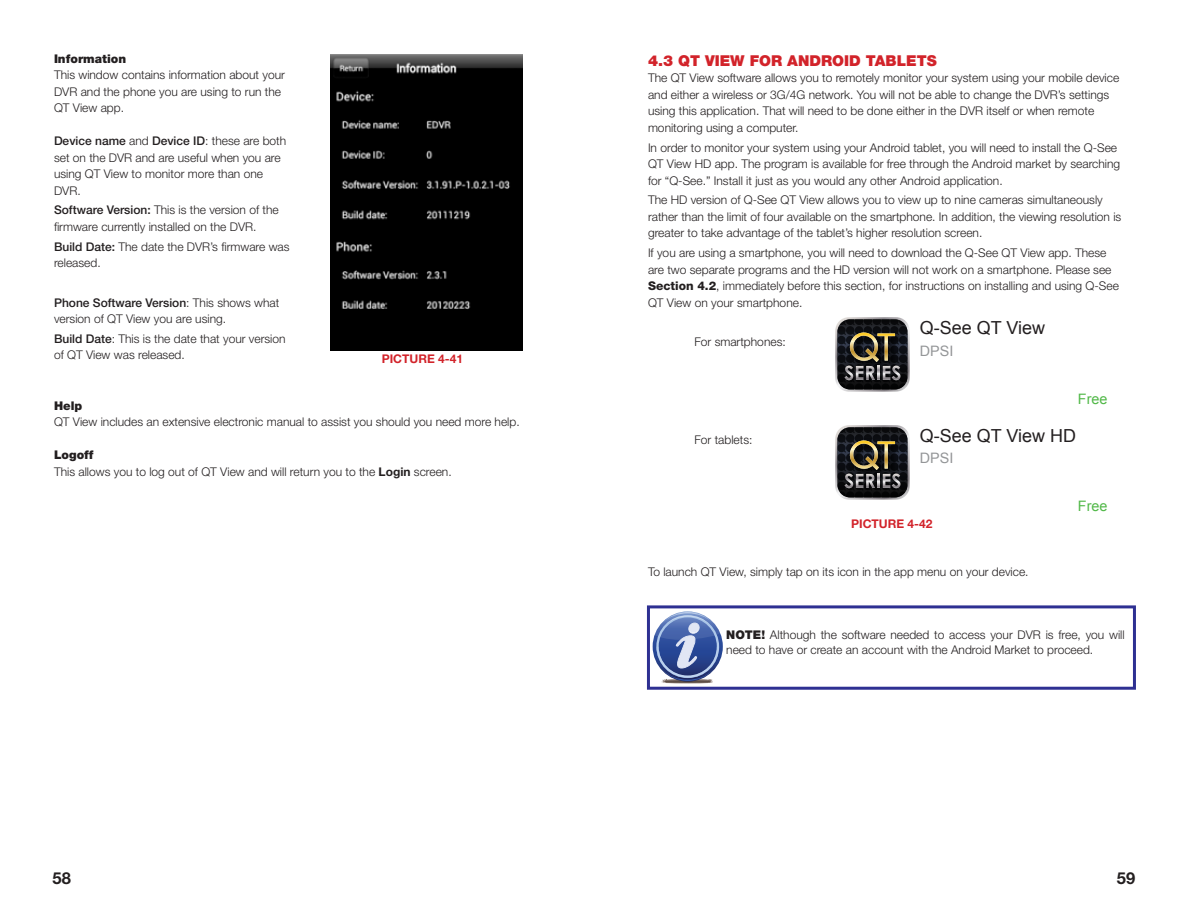
<style>
.page{position:relative;width:1188px;height:918px;background:#fff}
.page>*{position:absolute;margin:0;border:0;box-sizing:border-box;transform-origin:0 0}
.t1{font:18px "Arial";color:#231f20}
.t2{font:700 16.5px "Helvetica Neue LT Pro";color:#231f20}
.Topic{font:900 15px "Helvetica Neue LT Pro";color:#d2232a}
.t3{font:14.4px "Arial";color:#949698}
.t4{font:14.4px "Arial";color:#51b848}
.body_text{font:300 12px/16.5px "Helvetica Neue LT Pro";color:#231f20}
.t5{font:700 12px "Helvetica Neue LT Pro";color:#d2232a}
.body_text-2{font:900 12px "Helvetica Neue LT Pro";color:#231f20}
.s1{font-weight:500}
.s2{font-weight:700}
.s3{font-weight:800}
.s4{font-weight:900}
</style>
<div class="page">
<img style="left:330px;top:54px;width:193px;height:297px">
<svg style="left:835px;top:317px;width:75px;height:75px;background:#494743"></svg>
<svg style="left:835px;top:425px;width:75px;height:75px;background:#494743"></svg>
<svg style="left:655px;top:611px;width:65px;height:73px"></svg>
<div style="left:647px;top:605px;width:489px;height:85px;border:3px solid #2e3092"></div>
<p class="body_text-2" style="left:54px;top:51px;width:74px">Information</p>
<p class="body_text" style="left:54px;top:66px;width:232px">This window contains information about your<br>DVR and the phone you are using to run the<br>QT View app.</p>
<p class="body_text" style="left:54px;top:132px;width:234px"><span class="s1">Device name</span> and <span class="s1">Device ID</span>: these are both set on the DVR and are useful when you are using QT View to monitor more than one<br>DVR.</p>
<p class="body_text" style="left:54px;top:202px;width:226px"><span class="s1">Software Version:</span> This is the version of the firmware currently installed on the DVR.</p>
<p class="body_text" style="left:54px;top:238px;width:237px"><span class="s1">Build Date:</span> The date the DVR’s firmware was released.</p>
<p class="body_text" style="left:54px;top:294px;width:227px"><span class="s1">Phone Software Version</span>: This shows what version of QT View you are using.</p>
<p class="body_text" style="left:54px;top:330px;width:233px"><span class="s1">Build Date</span>: This is the date that your version of QT View was released.</p>
<p class="t5" style="left:382px;top:351px;width:83px">PICTURE 4-41</p>
<p class="body_text-2" style="left:54px;top:398px;width:30px">Help</p>
<p class="body_text" style="left:54px;top:414px;width:467px">QT View includes an extensive electronic manual to assist you should you need more help.</p>
<p class="body_text-2" style="left:54px;top:448px;width:41px">Logoff</p>
<p class="body_text" style="left:54px;top:463px;width:399px">This allows you to log out of QT View and will return you to the <span class="s2">Login</span> screen.</p>
<p class="Topic" style="left:648px;top:52px;width:290px">4.3 QT VIEW FOR ANDROID TABLETS</p>
<p class="body_text" style="left:648px;top:70px;width:473px">The QT View software allows you to remotely monitor your system using your mobile device and either a wireless or 3G/4G network. You will not be able to change the DVR’s settings using this application. That will need to be done either in the DVR itself or when remote monitoring using a computer.</p>
<p class="body_text" style="left:648px;top:139px;width:474px">In order to monitor your system using your Android tablet, you will need to install the Q-See<br>QT View HD app. The program is available for free through the Android market by searching for “Q-See.” Install it just as you would any other Android application.</p>
<p class="body_text" style="left:648px;top:192px;width:475px">The HD version of Q-See QT View allows you to view up to nine cameras simultaneously rather than the limit of four available on the smartphone. In addition, the viewing resolution is greater to take advantage of the tablet’s higher resolution screen.</p>
<p class="body_text" style="left:648px;top:244px;width:472px">If you are using a smartphone, you will need to download the Q-See QT View app. These are two separate programs and the HD version will not work on a smartphone. Please see <span class="s3">Section 4.2</span>, immediately before this section, for instructions on installing and using Q-See QT View on your smartphone.</p>
<p class="body_text" style="left:694px;top:333px;width:93px">For smartphones:</p>
<p class="body_text" style="left:694px;top:432px;width:60px">For tablets:</p>
<p class="t1" style="left:920px;top:316px;width:127px">Q-See QT View</p>
<p class="t3" style="left:920px;top:341px;width:35px">DPSI</p>
<p class="t4" style="left:1078px;top:389px;width:31px">Free</p>
<p class="t1" style="left:920px;top:423px;width:158px">Q-See QT View HD</p>
<p class="t3" style="left:920px;top:449px;width:35px">DPSI</p>
<p class="t5" style="left:851px;top:516px;width:83px">PICTURE 4-42</p>
<p class="t4" style="left:1078px;top:496px;width:31px">Free</p>
<p class="body_text" style="left:648px;top:563px;width:382px">To launch QT View, simply tap on its icon in the app menu on your device.</p>
<p class="body_text" style="left:726px;top:628px;width:400px;line-height:14.4px"><span class="s4">NOTE!</span> Although the software needed to access your DVR is free, you will need to have or create an account with the Android Market to proceed.</p>
<h2 class="t2" style="left:52px;top:868px;width:20px">58</h2>
<h2 class="t2" style="left:1117px;top:868px;width:20px">59</h2>
</div>
